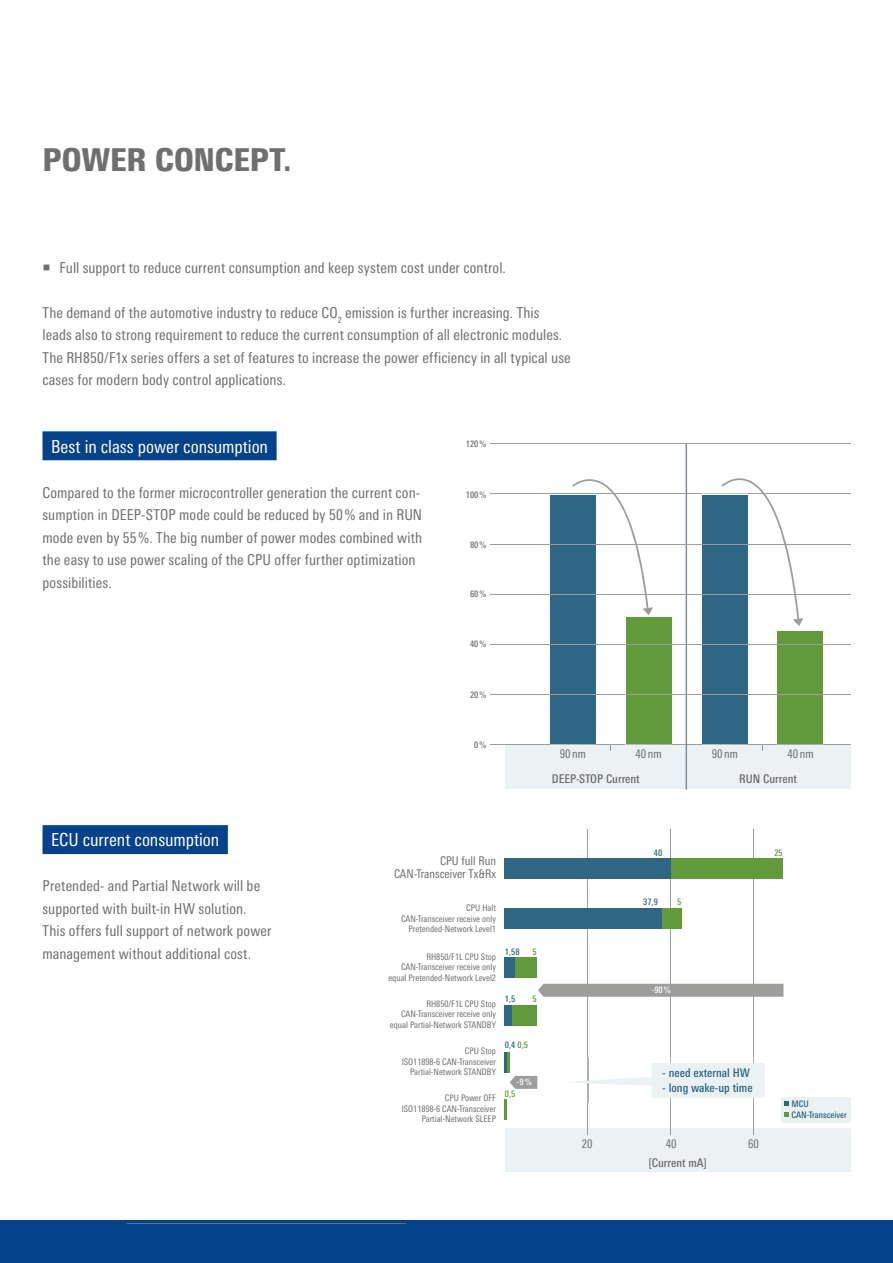
<style>
.page{position:relative;width:893px;height:1263px;background:#fff}
.page>*{position:absolute;margin:0;border:0;box-sizing:border-box;transform-origin:0 0}
.t1{font:900 condensed 31.5px "Linotype Univers";letter-spacing:-.01em;color:#706f6f}
.t2{font:condensed 18px "Linotype Univers";letter-spacing:-.005em;color:#fff}
.t3{font:condensed 15px/22.5px "Linotype Univers";letter-spacing:.005em;color:#706f6f}
.t4{font:condensed 12px/13.5px "Linotype Univers";color:#706f6f;text-align:right}
.t5{font:500 condensed 12px "Linotype Univers";color:#706f6f}
.t6{font:500 condensed 12px "Linotype Univers";color:#2f6683}
.t7{font:condensed 9px/10.5px "Linotype Univers";color:#706f6f;text-align:right}
.t8{font:500 condensed 9px/10.5px "Linotype Univers";color:#2f6683}
.t9{font:500 condensed 9px "Linotype Univers";color:#706f6f}
.t10{font:500 condensed 9px "Linotype Univers";color:#609a3b}
.t11{font:500 condensed 9px "Linotype Univers";color:#fff}
.s1{color:#609a3b}
</style>
<div class="page">
<div style="left:0;top:1220px;width:893px;height:43px;background:#06418b"></div>
<hr style="left:127px;top:1223px;width:279px;height:1px;background:#706f6f">
<div style="left:43px;top:431px;width:234px;height:29px;background:#06418b"></div>
<div style="left:43px;top:825px;width:185px;height:29px;background:#06418b"></div>
<div style="left:505px;top:1128px;width:345px;height:43px;background:#ebf2f4"></div>
<div style="left:781px;top:1097px;width:69px;height:25px;background:#ebf2f4"></div>
<hr style="left:587px;top:829px;width:1px;height:306px;background:#9d9d9c">
<hr style="left:670px;top:829px;width:1px;height:306px;background:#9d9d9c">
<hr style="left:753px;top:829px;width:1px;height:306px;background:#9d9d9c">
<div style="left:505px;top:858px;width:167px;height:21px;background:#2f6683"></div>
<div style="left:505px;top:908px;width:157px;height:20px;background:#2f6683"></div>
<div style="left:505px;top:957px;width:10px;height:21px;background:#2f6683"></div>
<div style="left:671px;top:858px;width:112px;height:21px;background:#609a3b"></div>
<div style="left:662px;top:908px;width:20px;height:20px;background:#609a3b"></div>
<div style="left:515px;top:957px;width:22px;height:21px;background:#609a3b"></div>
<div style="left:505px;top:1005px;width:8px;height:21px;background:#2f6683"></div>
<div style="left:513px;top:1005px;width:24px;height:21px;background:#609a3b"></div>
<hr style="left:505px;top:1052px;width:2px;height:21px;background:#2f6683">
<hr style="left:507px;top:1052px;width:2px;height:21px;background:#609a3b">
<hr style="left:505px;top:1099px;width:2px;height:21px;background:#609a3b">
<svg style="left:784px;top:1101px;width:5px;height:4px"></svg>
<svg style="left:784px;top:1112px;width:5px;height:4px"></svg>
<svg style="left:538px;top:984px;width:245px;height:13px;background:#9f9f9f"></svg>
<svg style="left:510px;top:1076px;width:27px;height:13px"></svg>
<svg style="left:569px;top:1063px;width:196px;height:35px"></svg>
<div style="left:505px;top:745px;width:345px;height:44px;background:#ebf2f4"></div>
<div style="left:551px;top:494px;width:45px;height:251px;background:#2f6683"></div>
<div style="left:626px;top:617px;width:45px;height:128px;background:#609a3b"></div>
<div style="left:702px;top:494px;width:46px;height:251px;background:#2f6683"></div>
<div style="left:778px;top:631px;width:45px;height:114px;background:#609a3b"></div>
<hr style="left:490px;top:744px;width:360px;height:1px;background:#9d9d9c">
<hr style="left:490px;top:494px;width:360px;height:1px;background:#9d9d9c">
<hr style="left:490px;top:443px;width:360px;height:1px;background:#9d9d9c">
<img style="left:551px;top:744px;width:45px;height:1px">
<img style="left:551px;top:494px;width:45px;height:1px">
<img style="left:626px;top:744px;width:45px;height:1px">
<img style="left:702px;top:744px;width:46px;height:1px">
<img style="left:702px;top:494px;width:19px;height:1px">
<img style="left:778px;top:744px;width:45px;height:1px">
<svg style="left:572px;top:479px;width:81px;height:136px"></svg>
<svg style="left:721px;top:478px;width:82px;height:148px"></svg>
<hr style="left:686px;top:443px;width:1px;height:347px;background:#7c909b">
<hr style="left:490px;top:644px;width:360px;height:1px;background:#9d9d9c">
<hr style="left:490px;top:694px;width:360px;height:1px;background:#9d9d9c">
<hr style="left:490px;top:594px;width:360px;height:1px;background:#9d9d9c">
<hr style="left:490px;top:544px;width:360px;height:1px;background:#9d9d9c">
<h1 class="t1" style="left:43px;top:141px;width:251px">POWER CONCEPT.</h1>
<p class="t3" style="left:43px;top:256px;width:465px">○ Full support to reduce current consumption and keep system cost under control.</p>
<p class="t3" style="left:43px;top:301px;width:530px">The demand of the automotive industry to reduce CO<sub>2</sub> emission is further increasing. This leads also to strong requirement to reduce the current consumption of all electronic modules.<br>The RH850/F1x series offers a set of features to increase the power efficiency in all typical use cases for modern body control applications.</p>
<p class="t2" style="left:51px;top:436px;width:219px">Best in class power consumption</p>
<p class="t3" style="left:43px;top:481px;width:381px">Compared to the former microcontroller generation the current con&shy;sumption in DEEP-STOP mode could be reduced by 50% and in RUN mode even by 55%. The big number of power modes combined with the easy to use power scaling of the CPU offer further optimization possibilities.</p>
<p class="t9" style="left:466px;top:438px;width:22px">120%</p>
<p class="t9" style="left:466px;top:489px;width:22px">100%</p>
<p class="t9" style="left:470px;top:539px;width:18px">80%</p>
<p class="t9" style="left:470px;top:588px;width:18px">60%</p>
<p class="t9" style="left:470px;top:639px;width:18px">40%</p>
<p class="t9" style="left:470px;top:689px;width:18px">20%</p>
<p class="t9" style="left:474px;top:740px;width:14px">0%</p>
<p class="t4" style="left:560px;top:747px;width:28px">90 nm</p>
<p class="t4" style="left:635px;top:747px;width:28px">40 nm</p>
<p class="t4" style="left:712px;top:747px;width:28px">90 nm</p>
<p class="t4" style="left:787px;top:747px;width:28px">40 nm</p>
<p class="t5" style="left:552px;top:772px;width:89px">DEEP-STOP Current</p>
<p class="t5" style="left:739px;top:772px;width:59px">RUN Current</p>
<p class="t2" style="left:51px;top:830px;width:170px">ECU current consumption</p>
<p class="t3" style="left:43px;top:875px;width:230px">Pretended- and Partial Network will be supported with built-in HW solution.<br>This offers full support of network power management without additional cost.</p>
<p class="t4" style="left:394px;top:854px;width:103px">CPU full Run<br>CAN-Transceiver Tx&amp;Rx</p>
<p class="t7" style="left:401px;top:903px;width:96px">CPU Halt<br>CAN-Transceiver receive only<br>Pretended-Network Level1</p>
<p class="t7" style="left:388px;top:951px;width:109px">RH850/F1L CPU Stop<br>CAN-Transceiver receive only equal Pretended-Network Level2</p>
<p class="t7" style="left:390px;top:998px;width:108px">RH850/F1L CPU Stop<br>CAN-Transceiver receive only equal Partial-Network STANDBY</p>
<p class="t7" style="left:402px;top:1046px;width:96px">CPU Stop<br>ISO11898-6 CAN-Transceiver<br>Partial-Network STANDBY</p>
<p class="t7" style="left:402px;top:1092px;width:96px">CPU Power OFF<br>ISO11898-6 CAN-Transceiver<br>Partial-Network SLEEP</p>
<p class="t8" style="left:505px;top:946px;width:16px">1,58</p>
<p class="t10" style="left:532px;top:946px;width:6px">5</p>
<p class="t8" style="left:505px;top:993px;width:12px">1,5</p>
<p class="t10" style="left:532px;top:993px;width:6px">5</p>
<p class="t8" style="left:505px;top:1040px;width:25px">0,4 <span class="s1">0,5</span></p>
<p class="t11" style="left:517px;top:1077px;width:16px">-9%</p>
<p class="t10" style="left:505px;top:1089px;width:12px">0,5</p>
<p class="t4" style="left:582px;top:1137px;width:12px">20</p>
<p class="t8" style="left:654px;top:847px;width:10px">40</p>
<p class="t10" style="left:774px;top:847px;width:10px">25</p>
<p class="t8" style="left:643px;top:897px;width:16px">37,9</p>
<p class="t10" style="left:677px;top:897px;width:6px">5</p>
<p class="t11" style="left:652px;top:984px;width:21px">-90%</p>
<p class="t6" style="left:662px;top:1066px;width:89px">- need external HW</p>
<p class="t6" style="left:662px;top:1081px;width:92px">- long wake-up time</p>
<p class="t4" style="left:666px;top:1137px;width:12px">40</p>
<p class="t5" style="left:649px;top:1155px;width:60px">[Current mA]</p>
<p class="t4" style="left:748px;top:1137px;width:12px">60</p>
<p class="t8" style="left:792px;top:1099px;width:57px">MCU<br>CAN-Transceiver</p>
</div>
